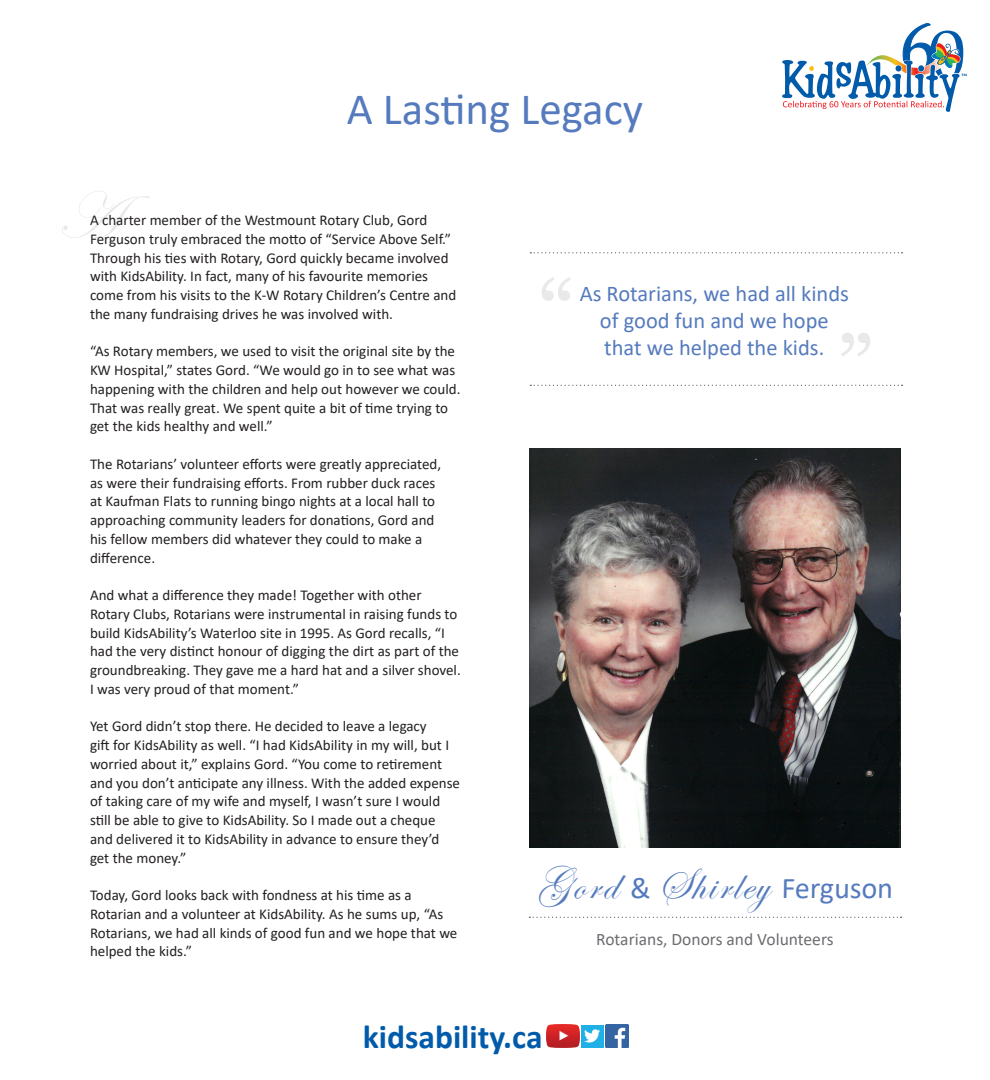
<style>
.page{position:relative;width:990px;height:1080px;background:#fff}
.page>*{position:absolute;margin:0;border:0;box-sizing:border-box;transform-origin:0 0}
.t1{font:90px "Georgia";color:#231f20}
.t2{font:67px "Edwardian Script ITC";color:#231f20}
.t3{font:45px "Edwardian Script ITC";letter-spacing:.05em;color:#557bbe}
.t4{font:45px "Calibri";color:#557bbe}
.t5{font:700 33.5px "Calibri";color:#015aaa}
.t6{font:22.5px/27px "Calibri";color:#557bbe;text-align:center}
.t7{font:17.5px "Calibri";color:#6c6d70}
.t8{font:15px/18.8px "Calibri";color:#231f20}
.s1{font-family:"Calibri";font-size:30px}
</style>
<div class="page">
<svg style="left:529px;top:917px;width:373px;height:1px"></svg>
<img style="left:529px;top:448px;width:372px;height:400px">
<svg style="left:530px;top:252px;width:373px;height:1px"></svg>
<svg style="left:530px;top:385px;width:373px;height:1px"></svg>
<img style="left:605px;top:1025px;width:23px;height:23px">
<div style="left:581px;top:1025px;width:23px;height:23px;background:#1fb0e6"></div>
<img style="left:584px;top:1029px;width:16px;height:14px">
<img style="left:546px;top:1024px;width:33px;height:24px">
<svg style="left:782px;top:23px;width:185px;height:89px"></svg>
<p class="t4" style="left:347px;top:78px;width:298px">A Lasting Legacy</p>
<h2 class="t2" style="left:56px;top:180px;width:62px">A</h2>
<p class="t8" style="left:90px;top:210px;width:368px">A charter member of the Westmount Rotary Club, Gord Ferguson truly embraced the motto of “Service Above Self.” Through his ties with Rotary, Gord quickly became involved with KidsAbility. In fact, many of his favourite memories come from his visits to the K-W Rotary Children’s Centre and the many fundraising drives he was involved with.</p>
<p class="t8" style="left:90px;top:342px;width:372px">“As Rotary members, we used to visit the original site by the KW Hospital,” states Gord. “We would go in to see what was happening with the children and help out however we could.<br>That was really great. We spent quite a bit of time trying to get the kids healthy and well.”</p>
<p class="t8" style="left:90px;top:454px;width:353px">The Rotarians’ volunteer efforts were greatly appreciated, as were their fundraising efforts. From rubber duck races at Kaufman Flats to running bingo nights at a local hall to approaching community leaders for donations, Gord and his fellow members did whatever they could to make a difference.</p>
<p class="t8" style="left:90px;top:585px;width:372px">And what a difference they made! Together with other Rotary Clubs, Rotarians were instrumental in raising funds to build KidsAbility’s Waterloo site in 1995. As Gord recalls, “I had the very distinct honour of digging the dirt as part of the groundbreaking. They gave me a hard hat and a silver shovel.<br>I was very proud of that moment.”</p>
<p class="t8" style="left:90px;top:717px;width:372px">Yet Gord didn’t stop there. He decided to leave a legacy<br>gift for KidsAbility as well. “I had KidsAbility in my will, but I worried about it,” explains Gord. “You come to retirement and you don’t anticipate any illness. With the added expense of taking care of my wife and myself, I wasn’t sure I would still be able to give to KidsAbility. So I made out a cheque and delivered it to KidsAbility in advance to ensure they’d get the money.”</p>
<p class="t8" style="left:90px;top:885px;width:369px">Today, Gord looks back with fondness at his time as a Rotarian and a volunteer at KidsAbility. As he sums up, “As Rotarians, we had all kinds of good fun and we hope that we helped the kids.”</p>
<h1 class="t1" style="left:538px;top:259px;width:38px">“</h1>
<p class="t6" style="left:580px;top:279px;width:271px">As Rotarians, we had all kinds of good fun and we hope</p>
<p class="t6" style="left:604px;top:333px;width:222px">that we helped the kids.</p>
<h1 class="t1" style="left:874px;top:375px;width:38px;rotate:-180deg">“</h1>
<p class="t3" style="left:537px;top:859px;width:358px">Gord <span class="s1">&amp;</span> Shirley <span class="s1">Ferguson</span></p>
<p class="t7" style="left:596px;top:927px;width:239px">Rotarians, Donors and Volunteers</p>
<p class="t5" style="left:363px;top:1015px;width:181px">kidsability.ca</p>
</div>
